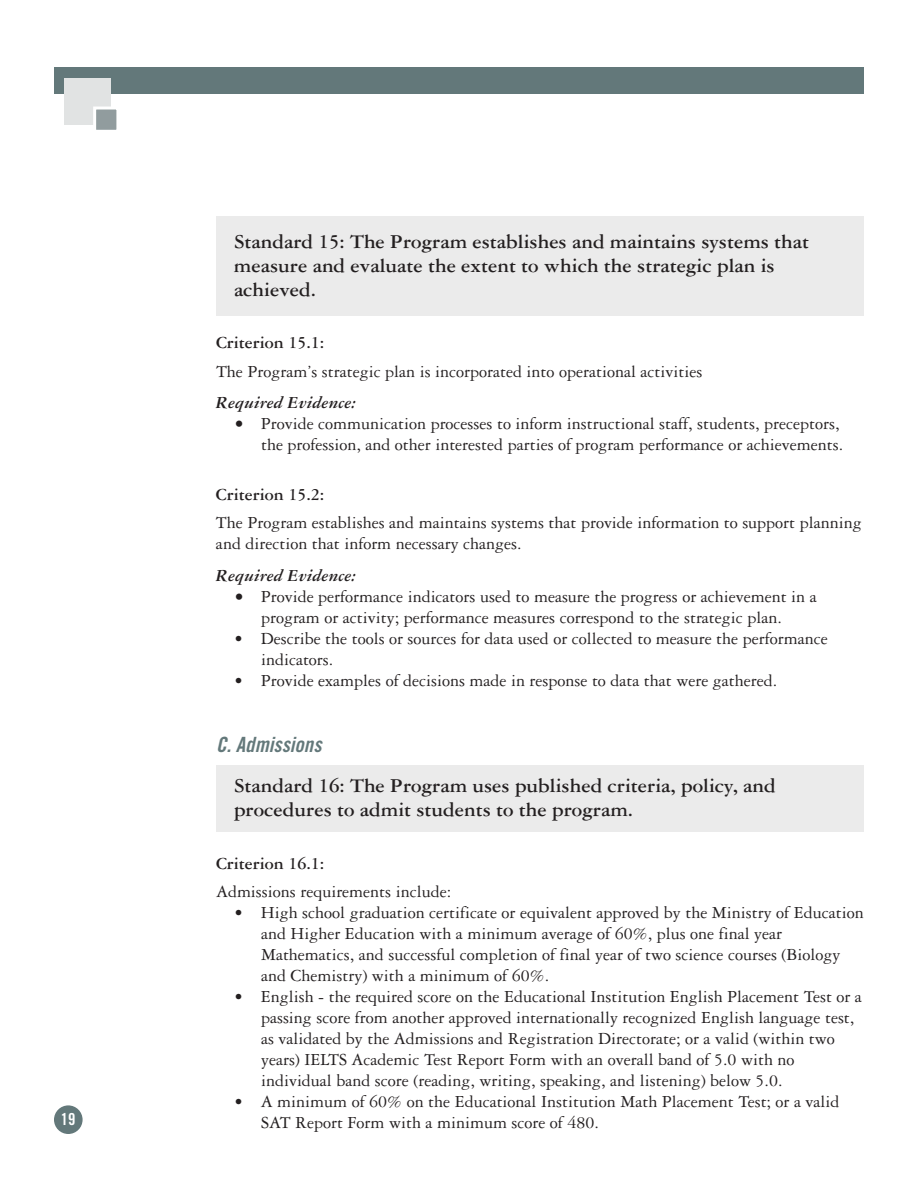
<style>
.page{position:relative;width:918px;height:1188px;background:#fff}
.page>*{position:absolute;margin:0;border:0;box-sizing:border-box;transform-origin:0 0}
.t1{font:700 21px/24px "Garamond Three";color:#231f20}
.t2{font:21px "Trade Gothic Bold Cond Twenty Obl";letter-spacing:.005em;color:#63787a}
.t3{font:18px/21px "Garamond Three";color:#231f20}
.t4{font:700 18px "Garamond Three";color:#231f20}
.t5{font:italic 700 18px "Garamond Three";color:#231f20}
.t6{font:16.5px "Trade Gothic Bold Cond Twenty";color:#fff}
.s1{font-family:"Lucida Grande"}
</style>
<div class="page">
<div style="left:216px;top:216px;width:648px;height:99px;background:#ebebeb"></div>
<div style="left:216px;top:765px;width:648px;height:66px;background:#ebebeb"></div>
<div style="left:54px;top:68px;width:810px;height:26px;background:#63787a"></div>
<div style="left:54px;top:1105px;width:29px;height:29px;background:#63787a;border-radius:50%"></div>
<div style="left:64px;top:78px;width:47px;height:47px;background:#e1e3e3"></div>
<div style="left:96px;top:110px;width:20px;height:20px;background:#919c9e"></div>
<div style="left:93px;top:107px;width:26px;height:26px;border:3px solid #fff"></div>
<p class="t1" style="left:234px;top:231px;width:577px">Standard 15: The Program establishes and maintains systems that measure and evaluate the extent to which the strategic plan is achieved.</p>
<p class="t4" style="left:216px;top:337px;width:110px">Criterion 15.1:</p>
<p class="t3" style="left:216px;top:362px;width:488px">The Program’s strategic plan is incorporated into operational activities</p>
<p class="t5" style="left:216px;top:397px;width:141px">Required Evidence:</p>
<p class="t3" style="left:234px;top:415px;width:611px;text-align:right"><span class="s1">•</span> Provide communication processes to inform instructional staff, students, preceptors, the profession, and other interested parties of program performance or achievements.</p>
<p class="t4" style="left:216px;top:488px;width:110px">Criterion 15.2:</p>
<p class="t3" style="left:216px;top:514px;width:647px">The Program establishes and maintains systems that provide information to support planning and direction that inform necessary changes.</p>
<p class="t5" style="left:216px;top:569px;width:141px">Required Evidence:</p>
<p class="t3" style="left:234px;top:588px;width:584px;text-align:center"><span class="s1">•</span> Provide performance indicators used to measure the progress or achievement in a program or activity; performance measures correspond to the strategic plan.</p>
<p class="t3" style="left:261px;top:630px;width:568px;text-indent:-27px">• Describe the tools or sources for data used or collected to measure the performance indicators.</p>
<p class="t3" style="left:234px;top:672px;width:545px">• Provide examples of decisions made in response to data that were gathered.</p>
<p class="t2" style="left:216px;top:737px;width:107px">C. Admissions</p>
<p class="t1" style="left:234px;top:776px;width:543px">Standard 16: The Program uses published criteria, policy, and procedures to admit students to the program.</p>
<p class="t4" style="left:216px;top:857px;width:110px">Criterion 16.1:</p>
<p class="t3" style="left:216px;top:883px;width:237px">Admissions requirements include:</p>
<p class="t3" style="left:261px;top:904px;width:604px;text-indent:-27px">• High school graduation certificate or equivalent approved by the Ministry of Education and Higher Education with a minimum average of 60%, plus one final year Mathematics, and successful completion of final year of two science courses (Biology and Chemistry) with a minimum of 60%.</p>
<p class="t3" style="left:261px;top:988px;width:602px;text-indent:-27px">• English - the required score on the Educational Institution English Placement Test or a passing score from another approved internationally recognized English language test, as validated by the Admissions and Registration Directorate; or a valid (within two years) IELTS Academic Test Report Form with an overall band of 5.0 with no individual band score (reading, writing, speaking, and listening) below 5.0.</p>
<p class="t3" style="left:234px;top:1093px;width:607px">• A minimum of 60% on the Educational Institution Math Placement Test; or a valid</p>
<p class="t6" style="left:61px;top:1113px;width:16px">19</p>
<p class="t3" style="left:261px;top:1114px;width:339px">SAT Report Form with a minimum score of 480.</p>
</div>
